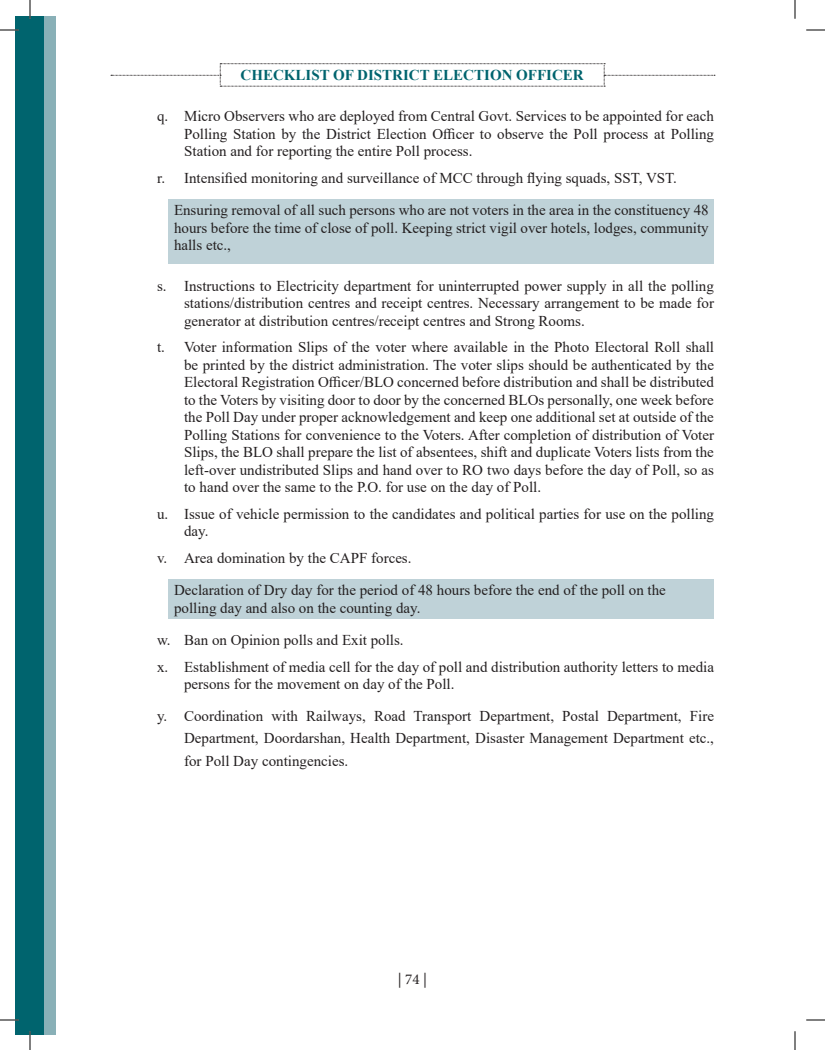
<style>
.page{position:relative;width:825px;height:1050px;background:#fff}
.page>*{position:absolute;margin:0;border:0;box-sizing:border-box;transform-origin:0 0}
.t1{font:15px/17.5px "Times New Roman";color:#231f20}
.t2{font:700 15px "Times New Roman";color:#00646e}
.t3{font:15px "Minion Pro";color:#231f20}
</style>
<div class="page">
<div style="left:16px;top:16px;width:39px;height:1018px;background:#89b0b7"></div>
<div style="left:16px;top:16px;width:28px;height:1018px;background:#00646e"></div>
<svg style="left:111px;top:63px;width:604px;height:24px"></svg>
<div style="left:168px;top:199px;width:546px;height:65px;background:#bfd2d8"></div>
<div style="left:168px;top:579px;width:546px;height:40px;background:#bfd2d8"></div>
<svg style="left:0;top:30px;width:19px;height:1px"></svg>
<svg style="left:806px;top:30px;width:19px;height:1px"></svg>
<svg style="left:0;top:1020px;width:19px;height:1px"></svg>
<svg style="left:806px;top:1020px;width:19px;height:1px"></svg>
<svg style="left:30px;top:0;width:1px;height:19px"></svg>
<svg style="left:30px;top:1031px;width:1px;height:19px"></svg>
<svg style="left:795px;top:0;width:1px;height:19px"></svg>
<svg style="left:795px;top:1031px;width:1px;height:19px"></svg>
<p class="t2" style="left:241px;top:64px;width:345px">CHECKLIST OF DISTRICT ELECTION OFFICER</p>
<p class="t1" style="left:184px;top:107px;width:531px;text-align:justify;text-indent:-27px">q. Micro Observers who are deployed from Central Govt. Services to be appointed for each Polling Station by the District Election Officer to observe the Poll process at Polling Station and for reporting the entire Poll process.</p>
<p class="t1" style="left:174px;top:161px;width:536px;line-height:32.5px;text-indent:-17px">r. Intensified monitoring and surveillance of MCC through flying squads, SST, VST.<br>Ensuring removal of all such persons who are not voters in the area in the constituency 48</p>
<p class="t1" style="left:174px;top:219px;width:536px">hours before the time of close of poll. Keeping strict vigil over hotels, lodges, community halls etc.,</p>
<p class="t1" style="left:184px;top:276px;width:531px;text-align:justify;text-indent:-27px">s. Instructions to Electricity department for uninterrupted power supply in all the polling stations/distribution centres and receipt centres. Necessary arrangement to be made for generator at distribution centres/receipt centres and Strong Rooms.</p>
<p class="t1" style="left:184px;top:338px;width:531px;text-align:justify;text-indent:-27px">t. Voter information Slips of the voter where available in the Photo Electoral Roll shall be printed by the district administration. The voter slips should be authenticated by the Electoral Registration Officer/BLO concerned before distribution and shall be distributed to the Voters by visiting door to door by the concerned BLOs personally, one week before the Poll Day under proper acknowledgement and keep one additional set at outside of the Polling Stations for convenience to the Voters. After completion of distribution of Voter Slips, the BLO shall prepare the list of absentees, shift and duplicate Voters lists from the left-over undistributed Slips and hand over to RO two days before the day of Poll, so as to hand over the same to the P.O. for use on the day of Poll.</p>
<p class="t1" style="left:184px;top:504px;width:531px;text-indent:-27px">u. Issue of vehicle permission to the candidates and political parties for use on the polling day.</p>
<p class="t1" style="left:174px;top:541px;width:493px;line-height:32.5px;text-indent:-17px">v. Area domination by the CAPF forces.<br>Declaration of Dry day for the period of 48 hours before the end of the poll on the</p>
<p class="t1" style="left:157px;top:591px;width:265px;line-height:32.6px;text-indent:17px">polling day and also on the counting day. w. Ban on Opinion polls and Exit polls.</p>
<p class="t1" style="left:184px;top:658px;width:531px;text-indent:-27px">x. Establishment of media cell for the day of poll and distribution authority letters to media persons for the movement on day of the Poll.</p>
<p class="t1" style="left:184px;top:704px;width:531px;line-height:22.5px;text-align:justify;text-indent:-27px">y. Coordination with Railways, Road Transport Department, Postal Department, Fire Department, Doordarshan, Health Department, Disaster Management Department etc., for Poll Day contingencies.</p>
<p class="t3" style="left:398px;top:969px;width:31px">| 74 |</p>
</div>
